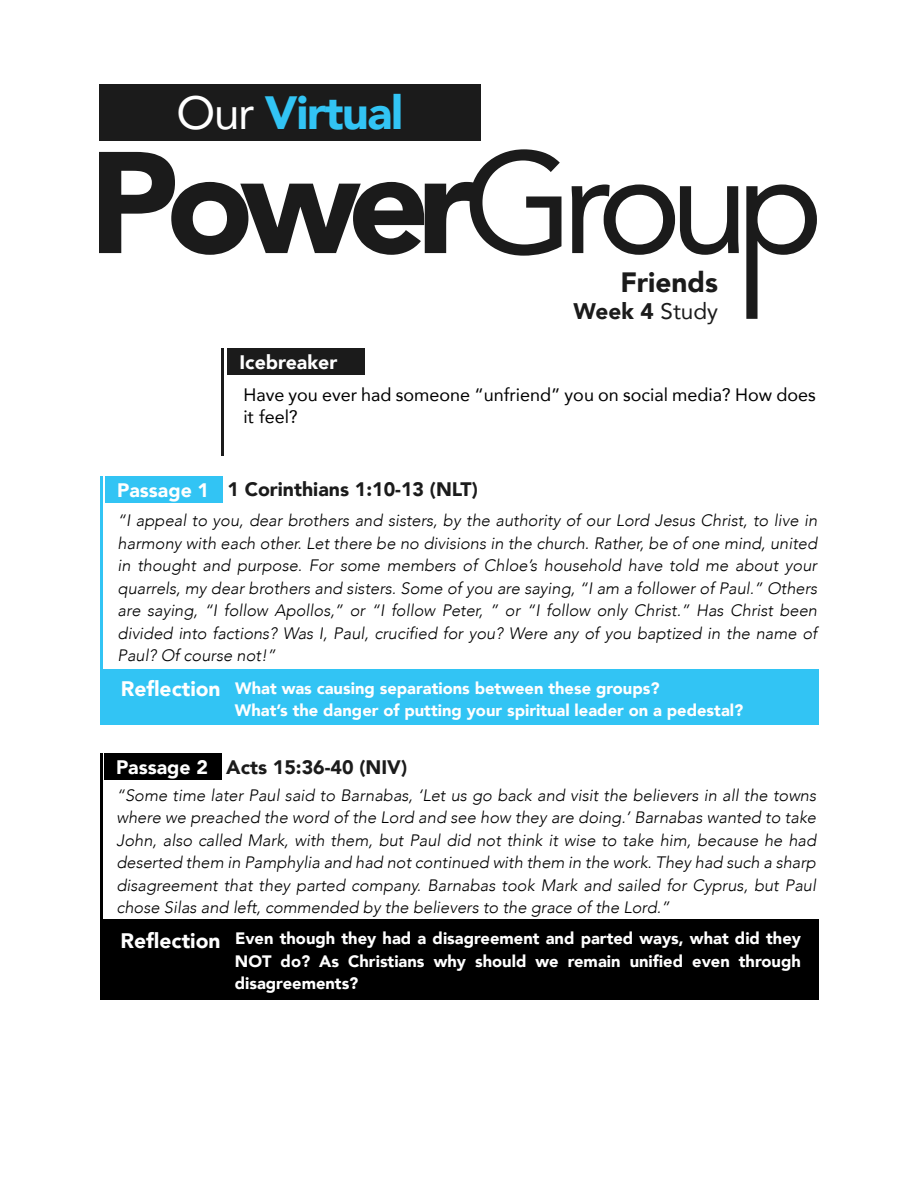
<style>
.page{position:relative;width:918px;height:1188px;background:#fff}
.page>*{position:absolute;margin:0;border:0;box-sizing:border-box;transform-origin:0 0}
.t1{font:900 46.5px "Avenir";letter-spacing:-.03em;color:#32c4f4}
.t2{font:900 27.9px "Avenir";color:#1b1b1b}
.t3{font:900 22.5px "Avenir";color:#1b1b1b}
.t4{font:900 21px "Avenir";color:#fff}
.t5{font:900 19.5px "Avenir";color:#1b1b1b}
.t6{font:900 19.5px "Avenir";color:#fff}
.t7{font:18px/22.5px "Avenir";color:#000}
.t8{font:italic 300 16.5px/22.5px "Avenir";color:#000;text-align:justify}
.t9{font:900 16.5px/22.5px "Avenir";color:#fff}
.s1{font-weight:400;color:#fff}
.s2{font-weight:400}
.s3{color:#fff}
.s4{font-size:21px}
</style>
<div class="page">
<div style="left:227px;top:348px;width:138px;height:27px;background:#1b1b1b"></div>
<hr style="left:221px;top:348px;width:3px;height:108px;background:#1b1b1b">
<div style="left:105px;top:476px;width:118px;height:27px;background:#32c4f4"></div>
<hr style="left:100px;top:476px;width:3px;height:207px;background:#32c4f4">
<div style="left:100px;top:669px;width:719px;height:55px;background:#32c4f4"></div>
<svg style="left:99px;top:149px;width:462px;height:107px"></svg>
<svg style="left:572px;top:184px;width:167px;height:71px"></svg>
<svg style="left:746px;top:184px;width:71px;height:135px"></svg>
<div style="left:99px;top:84px;width:381px;height:57px;background:#1b1b1b"></div>
<div style="left:104px;top:753px;width:117px;height:27px;background:#000"></div>
<hr style="left:100px;top:753px;width:2px;height:247px;background:#000">
<div style="left:100px;top:919px;width:719px;height:81px;background:#000"></div>
<h1 class="t1" style="left:176px;top:73px;width:228px"><span class="s1">Our</span> Virtual</h1>
<p class="t6" style="left:240px;top:345px;width:99px">Icebreaker</p>
<h2 class="t2" style="left:620px;top:258px;width:99px">Friends</h2>
<h3 class="t3" style="left:573px;top:292px;width:146px">Week 4 <span class="s2">Study</span></h3>
<p class="t7" style="left:243px;top:383px;width:574px">Have you ever had someone “unfriend” you on social media? How does it feel?</p>
<p class="t5" style="left:227px;top:473px;width:252px">1 Corinthians 1:10-13 (NLT)</p>
<p class="t8" style="left:118px;top:509px;width:701px">“I appeal to you, dear brothers and sisters, by the authority of our Lord Jesus Christ, to live in harmony with each other. Let there be no divisions in the church. Rather, be of one mind, united in thought and purpose. For some members of Chloe’s household have told me about your quarrels, my dear brothers and sisters. Some of you are saying, “I am a follower of Paul.” Others are saying, “I follow Apollos,” or “I follow Peter, ” or “I follow only Christ.” Has Christ been divided into factions? Was I, Paul, crucified for you? Were any of you baptized in the name of Paul? Of course not!”</p>
<p class="t6" style="left:117px;top:473px;width:94px">Passage 1</p>
<p class="t4" style="left:121px;top:670px;width:101px">Reflection</p>
<p class="t9" style="left:235px;top:676px;width:510px">What was causing separations between these groups?<br>What’s the danger of putting your spiritual leader on a pedestal?</p>
<p class="t5" style="left:116px;top:751px;width:293px"><span class="s3">Passage 2</span> Acts 15:36-40 (NIV)</p>
<p class="t8" style="left:117px;top:784px;width:701px">“Some time later Paul said to Barnabas, ‘Let us go back and visit the believers in all the towns where we preached the word of the Lord and see how they are doing.’ Barnabas wanted to take John, also called Mark, with them, but Paul did not think it wise to take him, because he had deserted them in Pamphylia and had not continued with them in the work. They had such a sharp disagreement that they parted company. Barnabas took Mark and sailed for Cyprus, but Paul chose Silas and left, commended by the believers to the grace of the Lord.”</p>
<p class="t9" style="left:235px;top:927px;width:568px;text-align:justify;text-indent:-114px"><span class="s4">Reflection</span> Even though they had a disagreement and parted ways, what did they NOT do? As Christians why should we remain unified even through disagreements?</p>
</div>
